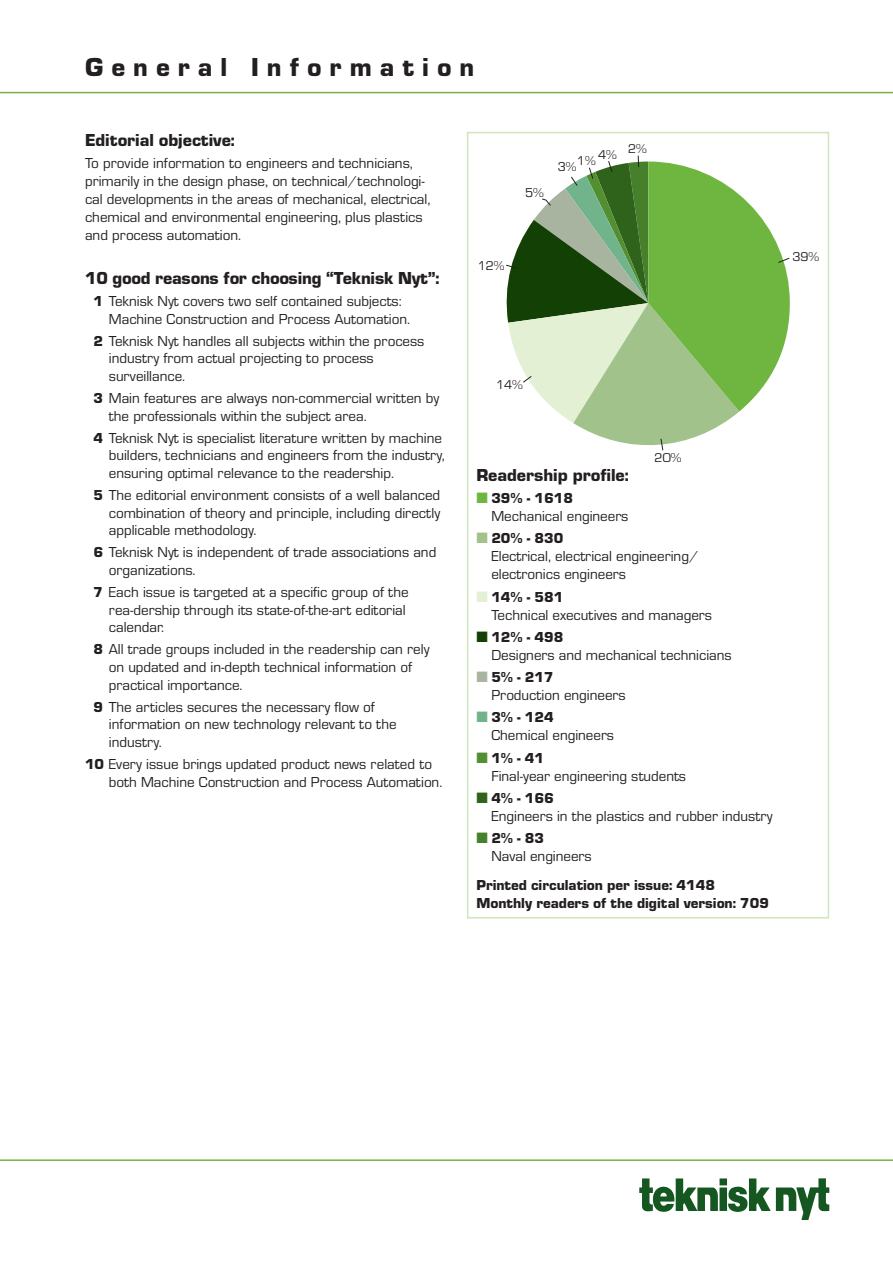
<style>
.page{position:relative;width:893px;height:1263px;background:#fff}
.page>*{position:absolute;margin:0;border:0;box-sizing:border-box;transform-origin:0 0}
.t1{font:27px "Eurostile Black DTC";letter-spacing:.3em;color:#231f20}
.t2{font:18px "Eurostile Black DTC";color:#231f20}
.t3{font:15px/17.7px "Eurostile Roman DTC";color:#231f20}
.t4{font:15px "Eurostile Black DTC";color:#231f20}
.t5{font:13.2px "Eurostile Roman DTC";color:#231f20}
.s1{font-family:"Eurostile Black DTC"}
.s2{color:#6fb640}
.s3{color:#a1c28b}
.s4{color:#e4f0d4}
.s5{color:#134105}
.s6{color:#a9b4a0}
.s7{color:#71b48c}
.s8{color:#538f30}
.s9{color:#2f621a}
.s10{color:#47802a}
</style>
<div class="page">
<hr style="left:0;top:92px;width:893px;height:1px;background:#6fb640">
<hr style="left:0;top:1159px;width:893px;height:2px;background:#6fb640">
<svg style="left:639px;top:1178px;width:190px;height:42px"></svg>
<div style="left:467px;top:132px;width:362px;height:786px;border:2px solid #d0e4bd"></div>
<svg style="left:506px;top:185px;width:64px;height:236px"></svg>
<svg style="left:570px;top:155px;width:220px;height:296px"></svg>
<h1 class="t1" style="left:85px;top:52px;width:391px">General Information</h1>
<p class="t2" style="left:85px;top:130px;width:151px">Editorial objective:</p>
<p class="t3" style="left:85px;top:154px;width:347px">To provide information to engineers and technicians, primarily in the design phase, on technical/technologi&shy;cal developments in the areas of mechanical, electrical, chemical and environmental engineering, plus plastics and process automation.</p>
<p class="t2" style="left:85px;top:268px;width:356px">10 good reasons for choosing “Teknisk Nyt”:</p>
<p class="t3" style="left:109px;top:292px;width:303px;text-indent:-15px"><span class="s1">1</span> Teknisk Nyt covers two self contained subjects:<br>Machine Construction and Process Automation.</p>
<p class="t3" style="left:109px;top:332px;width:317px;text-indent:-15px"><span class="s1">2</span> Teknisk Nyt handles all subjects within the process industry from actual projecting to process surveillance.</p>
<p class="t3" style="left:109px;top:389px;width:332px;text-indent:-15px"><span class="s1">3</span> Main features are always non-commercial written by the professionals within the subject area.</p>
<p class="t3" style="left:109px;top:429px;width:337px;text-indent:-15px"><span class="s1">4</span> Teknisk Nyt is specialist literature written by machine builders, technicians and engineers from the industry, ensuring optimal relevance to the readership.</p>
<p class="t3" style="left:109px;top:486px;width:333px;text-align:justify;text-indent:-15px"><span class="s1">5</span> The editorial environment consists of a well balanced combination of theory and principle, including directly applicable methodology.</p>
<p class="t3" style="left:109px;top:544px;width:329px;text-indent:-15px"><span class="s1">6</span> Teknisk Nyt is independent of trade associations and organizations.</p>
<p class="t3" style="left:109px;top:583px;width:301px;text-indent:-15px"><span class="s1">7</span> Each issue is targeted at a specific group of the rea-dership through its state-of-the-art editorial calendar.</p>
<p class="t3" style="left:109px;top:641px;width:322px;text-indent:-15px"><span class="s1">8</span> All trade groups included in the readership can rely on updated and in-depth technical information of practical importance.</p>
<p class="t3" style="left:109px;top:698px;width:289px;text-indent:-15px"><span class="s1">9</span> The articles secures the necessary flow of information on new technology relevant to the industry.</p>
<p class="t3" style="left:109px;top:755px;width:335px;text-indent:-24px"><span class="s1">10</span> Every issue brings updated product news related to both Machine Construction and Process Automation.</p>
<p class="t5" style="left:525px;top:185px;width:20px">5%</p>
<p class="t5" style="left:598px;top:145px;width:50px">4% 2%</p>
<p class="t5" style="left:577px;top:154px;width:20px">1%</p>
<p class="t5" style="left:558px;top:160px;width:20px">3%</p>
<p class="t5" style="left:478px;top:258px;width:28px">12%</p>
<p class="t5" style="left:792px;top:250px;width:28px">39%</p>
<p class="t5" style="left:496px;top:378px;width:28px">14%</p>
<p class="t5" style="left:655px;top:451px;width:28px">20%</p>
<p class="t2" style="left:476px;top:465px;width:154px">Readership profile:</p>
<p class="t3" style="left:491px;top:489px;width:139px;text-indent:-15px"><span class="s2">■</span> <span class="s1">39% - 1618<br></span>Mechanical engineers</p>
<p class="t3" style="left:491px;top:529px;width:209px;text-indent:-15px"><span class="s3">■</span> <span class="s1">20% - 830<br></span>Electrical, electrical engineering/ electronics engineers</p>
<p class="t3" style="left:491px;top:588px;width:222px;text-indent:-15px"><span class="s4">■</span> <span class="s1">14% - 581<br></span>Technical executives and managers</p>
<p class="t3" style="left:491px;top:628px;width:242px;text-indent:-15px"><span class="s5">■</span> <span class="s1">12% - 498<br></span>Designers and mechanical technicians</p>
<p class="t3" style="left:491px;top:668px;width:136px;text-indent:-15px"><span class="s6">■</span> <span class="s1">5% - 217<br></span>Production engineers</p>
<p class="t3" style="left:491px;top:708px;width:124px;text-indent:-15px"><span class="s7">■</span> <span class="s1">3% - 124<br></span>Chemical engineers</p>
<p class="t3" style="left:491px;top:749px;width:196px;text-indent:-15px"><span class="s8">■</span> <span class="s1">1% - 41<br></span>Final-year engineering students</p>
<p class="t3" style="left:491px;top:789px;width:283px;text-indent:-15px"><span class="s9">■</span> <span class="s1">4% - 166<br></span>Engineers in the plastics and rubber industry</p>
<p class="t3" style="left:491px;top:829px;width:102px;text-indent:-15px"><span class="s10">■</span> <span class="s1">2% - 83<br></span>Naval engineers</p>
<p class="t4" style="left:476px;top:876px;width:240px">Printed circulation per issue: 4148</p>
<p class="t4" style="left:476px;top:894px;width:294px">Monthly readers of the digital version: 709</p>
</div>
